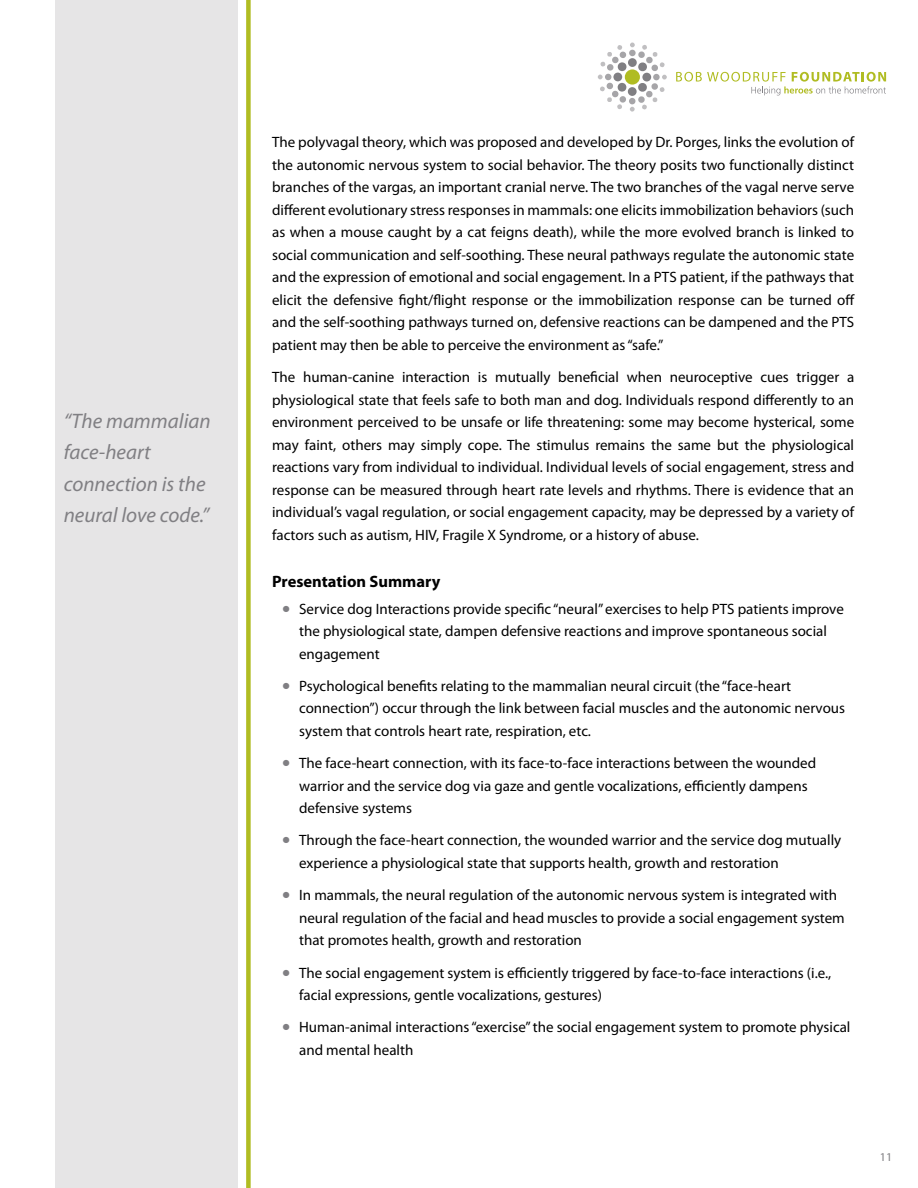
<style>
.page{position:relative;width:918px;height:1188px;background:#fff}
.page>*{position:absolute;margin:0;border:0;box-sizing:border-box;transform-origin:0 0}
.t1{font:italic 21px/31.5px "Myriad Pro";color:#807f83}
.t2{font:700 16.5px "Myriad Pro";color:#000}
.t3{font:15px/22.5px "Myriad Pro";color:#000}
.t4{font:12px "Myriad Pro";color:#807f83}
</style>
<div class="page">
<svg style="left:598px;top:43px;width:69px;height:69px"></svg>
<svg style="left:676px;top:72px;width:210px;height:23px"></svg>
<div style="left:55px;top:0;width:183px;height:1188px;background:#e6e5e6"></div>
<div style="left:246px;top:0;width:5px;height:1188px;background:#b0bc22"></div>
<h1 class="t1" style="left:64px;top:405px;width:148px">“The mammalian face-heart connection is the neural love code.”</h1>
<p class="t3" style="left:272px;top:131px;width:584px;text-align:justify">The polyvagal theory, which was proposed and developed by Dr. Porges, links the evolution of the autonomic nervous system to social behavior. The theory posits two functionally distinct branches of the vargas, an important cranial nerve. The two branches of the vagal nerve serve different evolutionary stress responses in mammals: one elicits immobilization behaviors (such as when a mouse caught by a cat feigns death), while the more evolved branch is linked to social communication and self-soothing. These neural pathways regulate the autonomic state and the expression of emotional and social engagement. In a PTS patient, if the pathways that elicit the defensive fight/flight response or the immobilization response can be turned off and the self-soothing pathways turned on, defensive reactions can be dampened and the PTS patient may then be able to perceive the environment as “safe.”</p>
<p class="t3" style="left:272px;top:366px;width:584px;text-align:justify">The human-canine interaction is mutually beneficial when neuroceptive cues trigger a physiological state that feels safe to both man and dog. Individuals respond differently to an environment perceived to be unsafe or life threatening: some may become hysterical, some may faint, others may simply cope. The stimulus remains the same but the physiological reactions vary from individual to individual. Individual levels of social engagement, stress and response can be measured through heart rate levels and rhythms. There is evidence that an individual’s vagal regulation, or social engagement capacity, may be depressed by a variety of factors such as autism, HIV, Fragile X Syndrome, or a history of abuse.</p>
<p class="t2" style="left:272px;top:571px;width:170px">Presentation Summary</p>
<p class="t3" style="left:299px;top:597px;width:546px">Service dog Interactions provide specific “neural” exercises to help PTS patients improve the physiological state, dampen defensive reactions and improve spontaneous social engagement</p>
<p class="t3" style="left:299px;top:674px;width:548px">Psychological benefits relating to the mammalian neural circuit (the “face-heart connection”) occur through the link between facial muscles and the autonomic nervous system that controls heart rate, respiration, etc.</p>
<p class="t3" style="left:299px;top:752px;width:519px">The face-heart connection, with its face-to-face interactions between the wounded warrior and the service dog via gaze and gentle vocalizations, efficiently dampens defensive systems</p>
<p class="t3" style="left:299px;top:829px;width:544px">Through the face-heart connection, the wounded warrior and the service dog mutually experience a physiological state that supports health, growth and restoration</p>
<p class="t3" style="left:299px;top:884px;width:547px">In mammals, the neural regulation of the autonomic nervous system is integrated with neural regulation of the facial and head muscles to provide a social engagement system that promotes health, growth and restoration</p>
<p class="t3" style="left:299px;top:961px;width:534px">The social engagement system is efficiently triggered by face-to-face interactions (i.e., facial expressions, gentle vocalizations, gestures)</p>
<p class="t3" style="left:299px;top:1016px;width:553px">Human-animal interactions “exercise” the social engagement system to promote physical and mental health</p>
<p class="t4" style="left:880px;top:1149px;width:14px">11</p>
</div>
